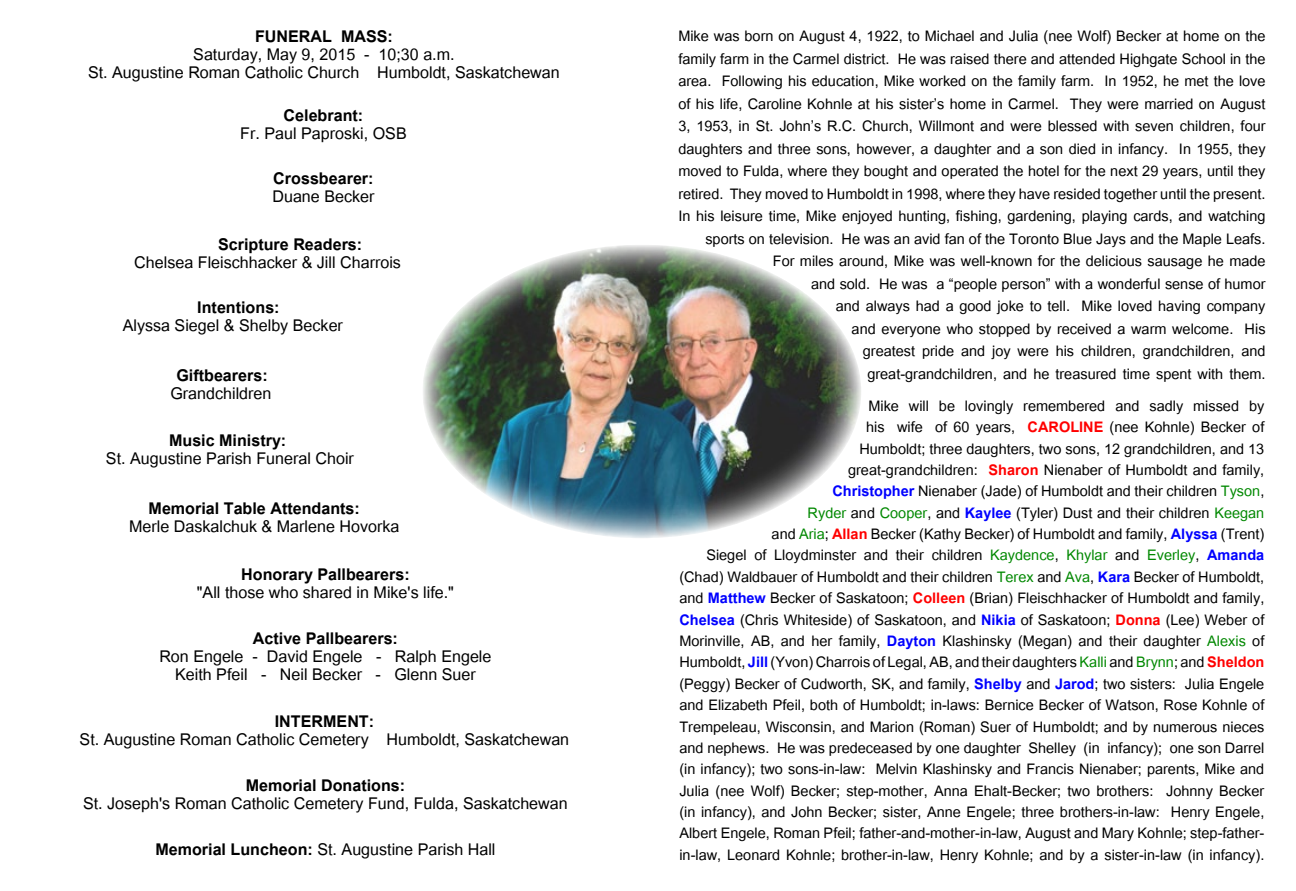
<style>
.page{position:relative;width:1296px;height:891px;background:#fff}
.page>*{position:absolute;margin:0;border:0;box-sizing:border-box;transform-origin:0 0}
.t1{font:22.5px/18px "Utsaah";color:#000;text-align:center}
.t2{font:700 22.5px "Utsaah";color:#000}
.t3{font:20.25px/21.4px "Utsaah";color:#000;text-align:right}
.s1{font-weight:700}
.s2{font-weight:700;color:#f00}
.s3{font-weight:700;color:#00f}
.s4{color:#080}
</style>
<div class="page">
<img style="left:423px;top:245px;width:438px;height:293px">
<p class="t2" style="left:255px;top:26px;width:139px">FUNERAL MASS:</p>
<p class="t1" style="left:88px;top:47px;width:473px">Saturday, May 9, 2015 - 10;30 a.m.<br>St. Augustine Roman Catholic Church Humboldt, Saskatchewan</p>
<p class="t2" style="left:284px;top:105px;width:81px">Celebrant:</p>
<p class="t1" style="left:240px;top:126px;width:168px">Fr. Paul Paproski, OSB</p>
<p class="t2" style="left:273px;top:167px;width:102px">Crossbearer:</p>
<p class="t1" style="left:272px;top:189px;width:104px">Duane Becker</p>
<p class="t2" style="left:218px;top:233px;width:146px">Scripture Readers:</p>
<p class="t1" style="left:134px;top:255px;width:268px">Chelsea Fleischhacker &amp; Jill Charrois</p>
<p class="t2" style="left:197px;top:296px;width:84px">Intentions:</p>
<p class="t1" style="left:123px;top:318px;width:222px">Alyssa Siegel &amp; Shelby Becker</p>
<p class="t2" style="left:176px;top:364px;width:93px">Giftbearers:</p>
<p class="t1" style="left:170px;top:386px;width:103px">Grandchildren</p>
<p class="t2" style="left:169px;top:429px;width:119px">Music Ministry:</p>
<p class="t1" style="left:106px;top:451px;width:249px">St. Augustine Parish Funeral Choir</p>
<p class="t2" style="left:149px;top:498px;width:213px">Memorial Table Attendants:</p>
<p class="t1" style="left:129px;top:519px;width:272px">Merle Daskalchuk &amp; Marlene Hovorka</p>
<p class="t2" style="left:241px;top:564px;width:170px">Honorary Pallbearers:</p>
<p class="t1" style="left:197px;top:585px;width:259px">"All those who shared in Mike's life."</p>
<p class="t2" style="left:253px;top:628px;width:147px">Active Pallbearers:</p>
<p class="t1" style="left:159px;top:649px;width:334px">Ron Engele - David Engele - Ralph Engele<br>Keith Pfeil - Neil Becker - Glenn Suer</p>
<p class="t2" style="left:275px;top:711px;width:101px">INTERMENT:</p>
<p class="t1" style="left:80px;top:732px;width:491px">St. Augustine Roman Catholic Cemetery Humboldt, Saskatchewan</p>
<p class="t2" style="left:246px;top:775px;width:161px">Memorial Donations:</p>
<p class="t1" style="left:83px;top:796px;width:486px">St. Joseph's Roman Catholic Cemetery Fund, Fulda, Saskatchewan</p>
<p class="t1" style="left:155px;top:842px;width:342px"><span class="s1">Memorial Luncheon:</span> St. Augustine Parish Hall</p>
<p class="t3" style="left:678px;top:26px;width:589px;line-height:22.5px">Mike was born on August 4, 1922, to Michael and Julia (nee Wolf) Becker at home on the family farm in the Carmel district. He was raised there and attended Highgate School in the area. Following his education, Mike worked on the family farm. In 1952, he met the love of his life, Caroline Kohnle at his sister’s home in Carmel. They were married on August 3, 1953, in St. John’s R.C. Church, Willmont and were blessed with seven children, four daughters and three sons, however, a daughter and a son died in infancy. In 1955, they moved to Fulda, where they bought and operated the hotel for the next 29 years, until they retired. They moved to Humboldt in 1998, where they have resided together until the present.<br>In his leisure time, Mike enjoyed hunting, fishing, gardening, playing cards, and watching sports on television. He was an avid fan of the Toronto Blue Jays and the Maple Leafs.<br>For miles around, Mike was well-known for the delicious sausage he made<br>and sold. He was a “people person” with a wonderful sense of humor<br>and always had a good joke to tell. Mike loved having company<br>and everyone who stopped by received a warm welcome. His<br>greatest pride and joy were his children, grandchildren, and<br>great-grandchildren, and he treasured time spent with them.</p>
<p class="t3" style="left:679px;top:396px;width:587px">Mike will be lovingly remembered and sadly missed by<br>his wife of 60 years, <span class="s2">CAROLINE</span> (nee Kohnle) Becker of<br>Humboldt; three daughters, two sons, 12 grandchildren, and 13<br>great-grandchildren: <span class="s2">Sharon</span> Nienaber of Humboldt and family,<br><span class="s3">Christopher</span> Nienaber (Jade) of Humboldt and their children <span class="s4">Tyson</span>,<br><span class="s4">Ryder</span> and <span class="s4">Cooper</span>, and <span class="s3">Kaylee</span> (Tyler) Dust and their children <span class="s4">Keegan<br></span>and <span class="s4">Aria</span>; <span class="s2">Allan</span> Becker (Kathy Becker) of Humboldt and family, <span class="s3">Alyssa</span> (Trent)<br>Siegel of Lloydminster and their children <span class="s4">Kaydence</span>, <span class="s4">Khylar</span> and <span class="s4">Everley</span>, <span class="s3">Amanda </span>(Chad) Waldbauer of Humboldt and their children <span class="s4">Terex</span> and <span class="s4">Ava</span>, <span class="s3">Kara</span> Becker of Humboldt, and <span class="s3">Matthew</span> Becker of Saskatoon; <span class="s2">Colleen</span> (Brian) Fleischhacker of Humboldt and family, <span class="s3">Chelsea</span> (Chris Whiteside) of Saskatoon, and <span class="s3">Nikia</span> of Saskatoon; <span class="s2">Donna</span> (Lee) Weber of Morinville, AB, and her family, <span class="s3">Dayton</span> Klashinsky (Megan) and their daughter <span class="s4">Alexis</span> of Humboldt, <span class="s3">Jill</span> (Yvon) Charrois of Legal, AB, and their daughters <span class="s4">Kalli</span> and <span class="s4">Brynn</span>; and <span class="s2">Sheldon </span>(Peggy) Becker of Cudworth, SK, and family, <span class="s3">Shelby</span> and <span class="s3">Jarod</span>; two sisters: Julia Engele and Elizabeth Pfeil, both of Humboldt; in-laws: Bernice Becker of Watson, Rose Kohnle of Trempeleau, Wisconsin, and Marion (Roman) Suer of Humboldt; and by numerous nieces and nephews. He was predeceased by one daughter Shelley (in infancy); one son Darrel (in infancy); two sons-in-law: Melvin Klashinsky and Francis Nienaber; parents, Mike and Julia (nee Wolf) Becker; step-mother, Anna Ehalt-Becker; two brothers: Johnny Becker (in infancy), and John Becker; sister, Anne Engele; three brothers-in-law: Henry Engele, Albert Engele, Roman Pfeil; father-and-mother-in-law, August and Mary Kohnle; step-father&shy;in-law, Leonard Kohnle; brother-in-law, Henry Kohnle; and by a sister-in-law (in infancy).</p>
</div>
